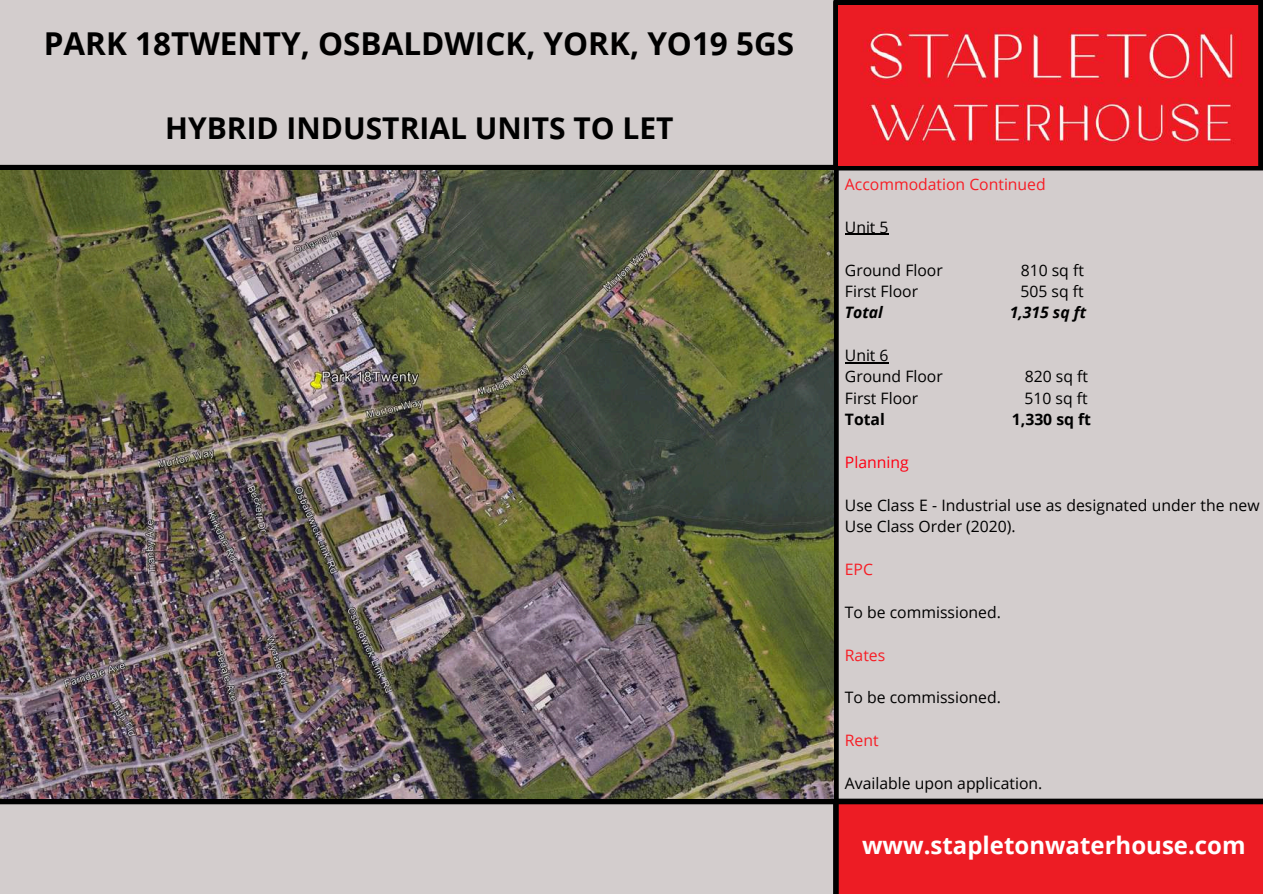
<style>
.page{position:relative;width:1263px;height:894px;background:#fff}
.page>*{position:absolute;margin:0;border:0;box-sizing:border-box;transform-origin:0 0}
.t1{font:700 31.5px "Open Sans";color:#000}
.t2{font:700 30px "Open Sans";color:#000}
.t3{font:700 24px "Open Sans";color:#fff}
.t4{font:15.75px/21.3px "Open Sans";color:#000}
.t5{font:15.75px "Open Sans";color:#f71d25}
.t6{font:italic 700 15.75px "Open Sans";color:#000}
.t7{font:700 15.75px "Open Sans";color:#000}
.t8{font:15.75px "Open Sans";color:#ff0013}
</style>
<div class="page">
<div style="left:0;top:0;width:839px;height:168px;background:#d3cdcd"></div>
<div style="left:845px;top:125px;width:418px;height:673px;background:#d3cdcd"></div>
<div style="left:0;top:753px;width:845px;height:140px;background:#d3cdcd"></div>
<div style="left:836px;top:804px;width:427px;height:89px;background:#ed1c24"></div>
<div style="left:0;top:165px;width:1263px;height:5px;background:#000"></div>
<div style="left:0;top:798px;width:1263px;height:6px;background:#000"></div>
<div style="left:833px;top:2px;width:6px;height:891px;background:#000"></div>
<div style="left:839px;top:0;width:424px;height:6px;background:#000"></div>
<img style="left:839px;top:6px;width:419px;height:159px">
<div style="left:1258px;top:2px;width:5px;height:165px;background:#000"></div>
<img style="left:0;top:170px;width:834px;height:628px">
<hr style="left:845px;top:234px;width:44px;height:1px;background:#000">
<hr style="left:845px;top:362px;width:44px;height:1px;background:#000">
<h1 class="t1" style="left:44px;top:21px;width:752px">PARK 18TWENTY, OSBALDWICK, YORK, YO19 5GS</h1>
<h2 class="t2" style="left:165px;top:107px;width:510px">HYBRID INDUSTRIAL UNITS TO LET</h2>
<p class="t5" style="left:845px;top:173px;width:202px">Accommodation Continued</p>
<p class="t4" style="left:845px;top:216px;width:45px">Unit 5</p>
<p class="t4" style="left:845px;top:259px;width:99px">Ground Floor</p>
<p class="t4" style="left:1021px;top:259px;width:65px">810 sq ft</p>
<p class="t4" style="left:845px;top:280px;width:75px">First Floor</p>
<p class="t4" style="left:1020px;top:280px;width:65px">505 sq ft</p>
<p class="t6" style="left:845px;top:301px;width:40px">Total</p>
<p class="t6" style="left:1010px;top:301px;width:78px">1,315 sq ft</p>
<p class="t4" style="left:845px;top:344px;width:99px">Unit 6<br>Ground Floor</p>
<p class="t4" style="left:1025px;top:365px;width:65px">820 sq ft</p>
<p class="t4" style="left:845px;top:387px;width:75px">First Floor</p>
<p class="t4" style="left:1024px;top:387px;width:65px">510 sq ft</p>
<p class="t7" style="left:845px;top:408px;width:42px">Total</p>
<p class="t7" style="left:1012px;top:408px;width:81px">1,330 sq ft</p>
<p class="t8" style="left:845px;top:451px;width:65px">Planning</p>
<p class="t4" style="left:845px;top:494px;width:416px">Use Class E - Industrial use as designated under the new<br>Use Class Order (2020).</p>
<p class="t5" style="left:845px;top:558px;width:30px">EPC</p>
<p class="t4" style="left:845px;top:601px;width:157px">To be commissioned.</p>
<p class="t5" style="left:845px;top:643px;width:42px">Rates</p>
<p class="t4" style="left:845px;top:686px;width:157px">To be commissioned.</p>
<p class="t5" style="left:845px;top:729px;width:35px">Rent</p>
<p class="t4" style="left:845px;top:772px;width:199px">Available upon application.</p>
<h3 class="t3" style="left:862px;top:828px;width:385px">www.stapletonwaterhouse.com</h3>
</div>
